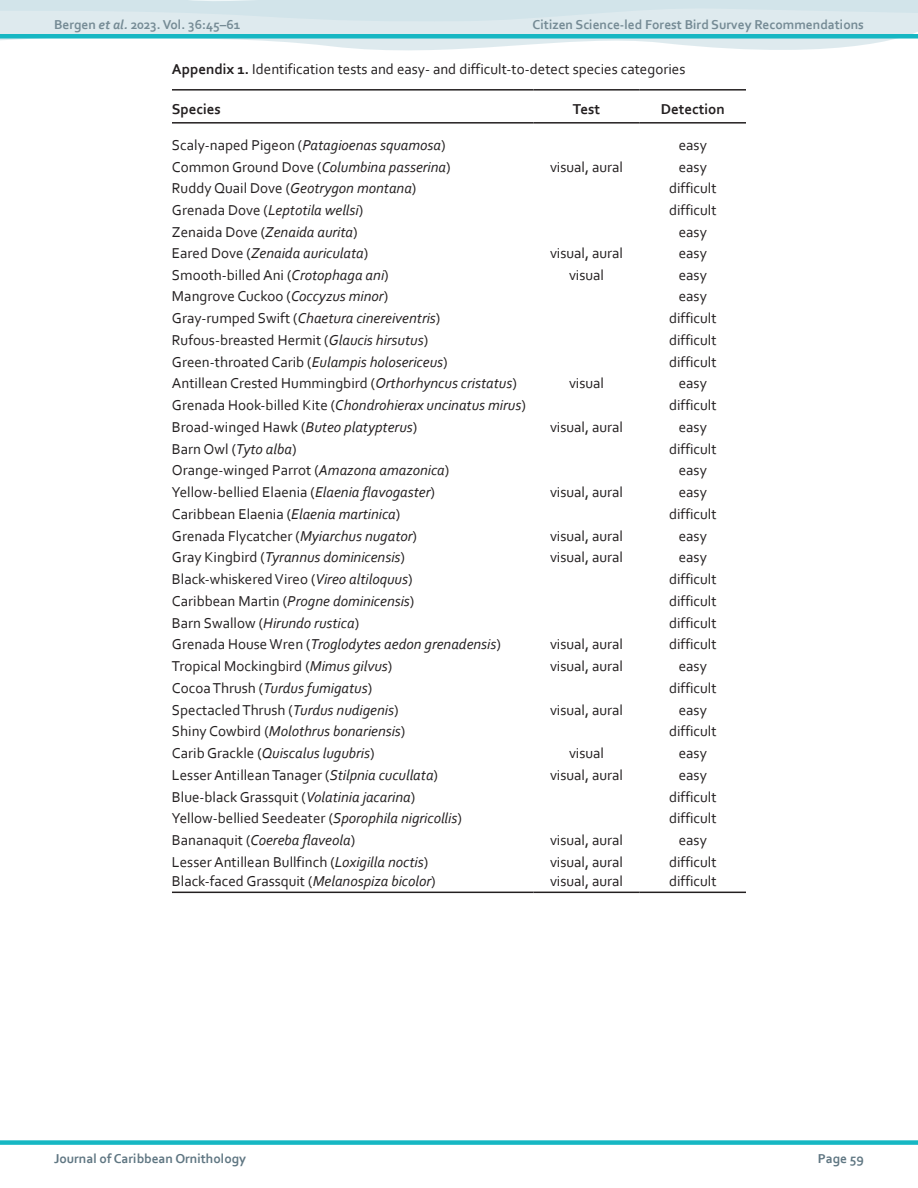
<style>
.page{position:relative;width:918px;height:1188px;background:#fff}
.page>*{position:absolute;margin:0;border:0;box-sizing:border-box;transform-origin:0 0}
.Table_body_left_with{font:15px "Corbel";color:#231f20}
.Table_body_left_no_i{font:15px "Corbel";color:#231f20}
.Table_body_left_with-2{font:italic 15px "Corbel";color:#231f20}
.Table_legend__P{font:15px "Corbel";color:#231f20}
.Table_body_left_no_i-2{font:italic 15px "Corbel";color:#231f20}
.Table_headers_Left{font:700 15px "Corbel";color:#231f20}
.t1{font:700 13.5px "Corbel";color:#758b95}
.t2{font:700 13.5px "Corbel";color:#5f7682}
.s1{font-style:italic}
.s2{font-weight:700}
.s3{font-style:normal}
</style>
<div class="page">
<svg style="left:0;top:0;width:918px;height:51px;fill:#deeaee"></svg>
<div style="left:0;top:1140px;width:918px;height:5px;background:#16b7c3"></div>
<hr style="left:172px;top:89px;width:361px;height:2px;background:#231f20">
<hr style="left:533px;top:89px;width:107px;height:2px;background:#231f20">
<hr style="left:640px;top:89px;width:106px;height:2px;background:#231f20">
<hr style="left:172px;top:122px;width:361px;height:2px;background:#231f20">
<hr style="left:533px;top:122px;width:107px;height:2px;background:#231f20">
<hr style="left:640px;top:122px;width:106px;height:2px;background:#231f20">
<hr style="left:172px;top:892px;width:361px;height:1px;background:#231f20">
<hr style="left:533px;top:892px;width:107px;height:1px;background:#231f20">
<hr style="left:640px;top:892px;width:106px;height:1px;background:#231f20">
<div style="left:0;top:34px;width:918px;height:5px;background:#16b7c3"></div>
<p class="t1" style="left:54px;top:16px;width:188px">Bergen <span class="s1">et al.</span> 2023. Vol. 36:45–61</p>
<p class="t1" style="left:533px;top:16px;width:333px">Citizen Science-led Forest Bird Survey Recommendations</p>
<p class="Table_legend__P" style="left:172px;top:60px;width:515px"><span class="s2">Appendix 1.</span> Identification tests and easy- and difficult-to-detect species categories</p>
<p class="Table_headers_Left" style="left:172px;top:100px;width:51px">Species</p>
<p class="Table_headers_Left" style="left:573px;top:100px;width:29px">Test</p>
<p class="Table_headers_Left" style="left:661px;top:100px;width:66px">Detection</p>
<p class="Table_body_left_with" style="left:172px;top:136px;width:275px">Scaly-naped Pigeon (<span class="s1">Patagioenas squamosa</span>)</p>
<p class="Table_body_left_no_i" style="left:679px;top:136px;width:30px">easy</p>
<p class="Table_body_left_with" style="left:172px;top:157px;width:280px">Common Ground Dove (<span class="s1">Columbina passerina</span>)</p>
<p class="Table_body_left_no_i" style="left:550px;top:157px;width:75px">visual, aural</p>
<p class="Table_body_left_no_i" style="left:679px;top:157px;width:30px">easy</p>
<p class="Table_body_left_with" style="left:172px;top:179px;width:246px">Ruddy Quail Dove (<span class="s1">Geotrygon montana</span>)</p>
<p class="Table_body_left_no_i" style="left:669px;top:179px;width:49px">difficult</p>
<p class="Table_body_left_with-2" style="left:172px;top:201px;width:193px"><span class="s3">Grenada Dove (</span>Leptotila wellsi<span class="s3">)</span></p>
<p class="Table_body_left_no_i" style="left:669px;top:201px;width:49px">difficult</p>
<p class="Table_body_left_with" style="left:172px;top:223px;width:187px">Zenaida Dove (<span class="s1">Zenaida aurita</span>)</p>
<p class="Table_body_left_no_i" style="left:679px;top:223px;width:30px">easy</p>
<p class="Table_body_left_no_i-2" style="left:172px;top:244px;width:198px"><span class="s3">Eared Dove (</span>Zenaida auriculata<span class="s3">)</span></p>
<p class="Table_body_left_no_i" style="left:550px;top:244px;width:75px">visual, aural</p>
<p class="Table_body_left_no_i" style="left:679px;top:244px;width:30px">easy</p>
<p class="Table_body_left_with" style="left:172px;top:265px;width:218px">Smooth-billed Ani (<span class="s1">Crotophaga ani</span>)</p>
<p class="Table_body_left_no_i" style="left:569px;top:265px;width:37px">visual</p>
<p class="Table_body_left_no_i" style="left:679px;top:265px;width:30px">easy</p>
<p class="Table_body_left_with" style="left:172px;top:287px;width:218px">Mangrove Cuckoo (<span class="s1">Coccyzus minor</span>)</p>
<p class="Table_body_left_no_i" style="left:679px;top:287px;width:30px">easy</p>
<p class="Table_body_left_with-2" style="left:172px;top:309px;width:270px"><span class="s3">Gray-rumped Swift (</span>Chaetura cinereiventris<span class="s3">)</span></p>
<p class="Table_body_left_no_i" style="left:669px;top:309px;width:49px">difficult</p>
<p class="Table_body_left_with" style="left:172px;top:331px;width:258px">Rufous-breasted Hermit (<span class="s1">Glaucis hirsutus</span>)</p>
<p class="Table_body_left_no_i" style="left:669px;top:331px;width:49px">difficult</p>
<p class="Table_body_left_with" style="left:172px;top:352px;width:277px">Green-throated Carib (<span class="s1">Eulampis holosericeus</span>)</p>
<p class="Table_body_left_no_i" style="left:669px;top:352px;width:49px">difficult</p>
<p class="Table_body_left_with" style="left:172px;top:374px;width:346px">Antillean Crested Hummingbird (<span class="s1">Orthorhyncus cristatus</span>)</p>
<p class="Table_body_left_no_i" style="left:569px;top:374px;width:37px">visual</p>
<p class="Table_body_left_no_i" style="left:679px;top:374px;width:30px">easy</p>
<p class="Table_body_left_with-2" style="left:172px;top:396px;width:355px"><span class="s3">Grenada Hook-billed Kite (</span>Chondrohierax uncinatus mirus<span class="s3">)</span></p>
<p class="Table_body_left_no_i" style="left:669px;top:396px;width:49px">difficult</p>
<p class="Table_body_left_with" style="left:172px;top:418px;width:247px">Broad-winged Hawk (<span class="s1">Buteo platypterus</span>)</p>
<p class="Table_body_left_no_i" style="left:550px;top:418px;width:75px">visual, aural</p>
<p class="Table_body_left_no_i" style="left:679px;top:418px;width:30px">easy</p>
<p class="Table_body_left_with" style="left:172px;top:439px;width:126px">Barn Owl (<span class="s1">Tyto alba</span>)</p>
<p class="Table_body_left_no_i" style="left:669px;top:439px;width:49px">difficult</p>
<p class="Table_body_left_with" style="left:172px;top:461px;width:279px">Orange-winged Parrot (<span class="s1">Amazona amazonica</span>)</p>
<p class="Table_body_left_no_i" style="left:679px;top:461px;width:30px">easy</p>
<p class="Table_body_left_no_i" style="left:172px;top:483px;width:265px">Yellow-bellied Elaenia (<span class="s1">Elaenia flavogaster</span>)</p>
<p class="Table_body_left_no_i" style="left:550px;top:483px;width:75px">visual, aural</p>
<p class="Table_body_left_no_i" style="left:679px;top:483px;width:30px">easy</p>
<p class="Table_body_left_with" style="left:172px;top:505px;width:230px">Caribbean Elaenia (<span class="s1">Elaenia martinica</span>)</p>
<p class="Table_body_left_no_i" style="left:669px;top:505px;width:49px">difficult</p>
<p class="Table_body_left_with" style="left:172px;top:526px;width:247px">Grenada Flycatcher (<span class="s1">Myiarchus nugator</span>)</p>
<p class="Table_body_left_no_i" style="left:550px;top:526px;width:75px">visual, aural</p>
<p class="Table_body_left_no_i" style="left:679px;top:526px;width:30px">easy</p>
<p class="Table_body_left_with-2" style="left:172px;top:548px;width:235px"><span class="s3">Gray Kingbird (</span>Tyrannus dominicensis<span class="s3">)</span></p>
<p class="Table_body_left_no_i" style="left:550px;top:548px;width:75px">visual, aural</p>
<p class="Table_body_left_no_i" style="left:679px;top:548px;width:30px">easy</p>
<p class="Table_body_left_with" style="left:172px;top:570px;width:242px">Black-whiskered Vireo (<span class="s1">Vireo altiloquus</span>)</p>
<p class="Table_body_left_no_i" style="left:669px;top:570px;width:49px">difficult</p>
<p class="Table_body_left_with-2" style="left:172px;top:592px;width:244px"><span class="s3">Caribbean Martin (</span>Progne dominicensis<span class="s3">)</span></p>
<p class="Table_body_left_no_i" style="left:669px;top:592px;width:49px">difficult</p>
<p class="Table_body_left_with-2" style="left:172px;top:613px;width:189px"><span class="s3">Barn Swallow (</span>Hirundo rustica<span class="s3">)</span></p>
<p class="Table_body_left_no_i" style="left:669px;top:613px;width:49px">difficult</p>
<p class="Table_body_left_with-2" style="left:172px;top:635px;width:330px"><span class="s3">Grenada House Wren (</span>Troglodytes aedon grenadensis<span class="s3">)</span></p>
<p class="Table_body_left_no_i" style="left:550px;top:635px;width:75px">visual, aural</p>
<p class="Table_body_left_no_i" style="left:669px;top:635px;width:49px">difficult</p>
<p class="Table_body_left_with" style="left:172px;top:657px;width:222px">Tropical Mockingbird (<span class="s1">Mimus gilvus</span>)</p>
<p class="Table_body_left_no_i" style="left:550px;top:657px;width:75px">visual, aural</p>
<p class="Table_body_left_no_i" style="left:679px;top:657px;width:30px">easy</p>
<p class="Table_body_left_with-2" style="left:172px;top:679px;width:202px"><span class="s3">Cocoa Thrush (</span>Turdus fumigatus<span class="s3">)</span></p>
<p class="Table_body_left_no_i" style="left:669px;top:679px;width:49px">difficult</p>
<p class="Table_body_left_with" style="left:172px;top:700px;width:228px">Spectacled Thrush (<span class="s1">Turdus nudigenis</span>)</p>
<p class="Table_body_left_no_i" style="left:550px;top:700px;width:75px">visual, aural</p>
<p class="Table_body_left_no_i" style="left:679px;top:700px;width:30px">easy</p>
<p class="Table_body_left_with-2" style="left:172px;top:722px;width:235px"><span class="s3">Shiny Cowbird (</span>Molothrus bonariensis<span class="s3">)</span></p>
<p class="Table_body_left_no_i" style="left:669px;top:722px;width:49px">difficult</p>
<p class="Table_body_left_with-2" style="left:172px;top:744px;width:204px"><span class="s3">Carib Grackle (</span>Quiscalus lugubris<span class="s3">)</span></p>
<p class="Table_body_left_no_i" style="left:569px;top:744px;width:37px">visual</p>
<p class="Table_body_left_no_i" style="left:679px;top:744px;width:30px">easy</p>
<p class="Table_body_left_with" style="left:172px;top:766px;width:268px">Lesser Antillean Tanager (<span class="s1">Stilpnia cucullata</span>)</p>
<p class="Table_body_left_no_i" style="left:550px;top:766px;width:75px">visual, aural</p>
<p class="Table_body_left_no_i" style="left:679px;top:766px;width:30px">easy</p>
<p class="Table_body_left_with" style="left:172px;top:787px;width:245px">Blue-black Grassquit (<span class="s1">Volatinia jacarina</span>)</p>
<p class="Table_body_left_no_i" style="left:669px;top:787px;width:49px">difficult</p>
<p class="Table_body_left_with" style="left:172px;top:809px;width:291px">Yellow-bellied Seedeater (<span class="s1">Sporophila nigricollis</span>)</p>
<p class="Table_body_left_no_i" style="left:669px;top:809px;width:49px">difficult</p>
<p class="Table_body_left_with-2" style="left:172px;top:831px;width:185px"><span class="s3">Bananaquit (</span>Coereba flaveola<span class="s3">)</span></p>
<p class="Table_body_left_no_i" style="left:550px;top:831px;width:75px">visual, aural</p>
<p class="Table_body_left_no_i" style="left:679px;top:831px;width:30px">easy</p>
<p class="Table_body_left_with" style="left:172px;top:853px;width:258px">Lesser Antillean Bullfinch (<span class="s1">Loxigilla noctis</span>)</p>
<p class="Table_body_left_no_i" style="left:550px;top:853px;width:75px">visual, aural</p>
<p class="Table_body_left_no_i" style="left:669px;top:853px;width:49px">difficult</p>
<p class="Table_body_left_with" style="left:172px;top:872px;width:265px">Black-faced Grassquit (<span class="s1">Melanospiza bicolor</span>)</p>
<p class="Table_body_left_no_i" style="left:550px;top:872px;width:75px">visual, aural</p>
<p class="Table_body_left_no_i" style="left:669px;top:872px;width:49px">difficult</p>
<p class="t2" style="left:54px;top:1150px;width:194px">Journal of Caribbean Ornithology</p>
<p class="t2" style="left:818px;top:1150px;width:48px">Page 59</p>
</div>
